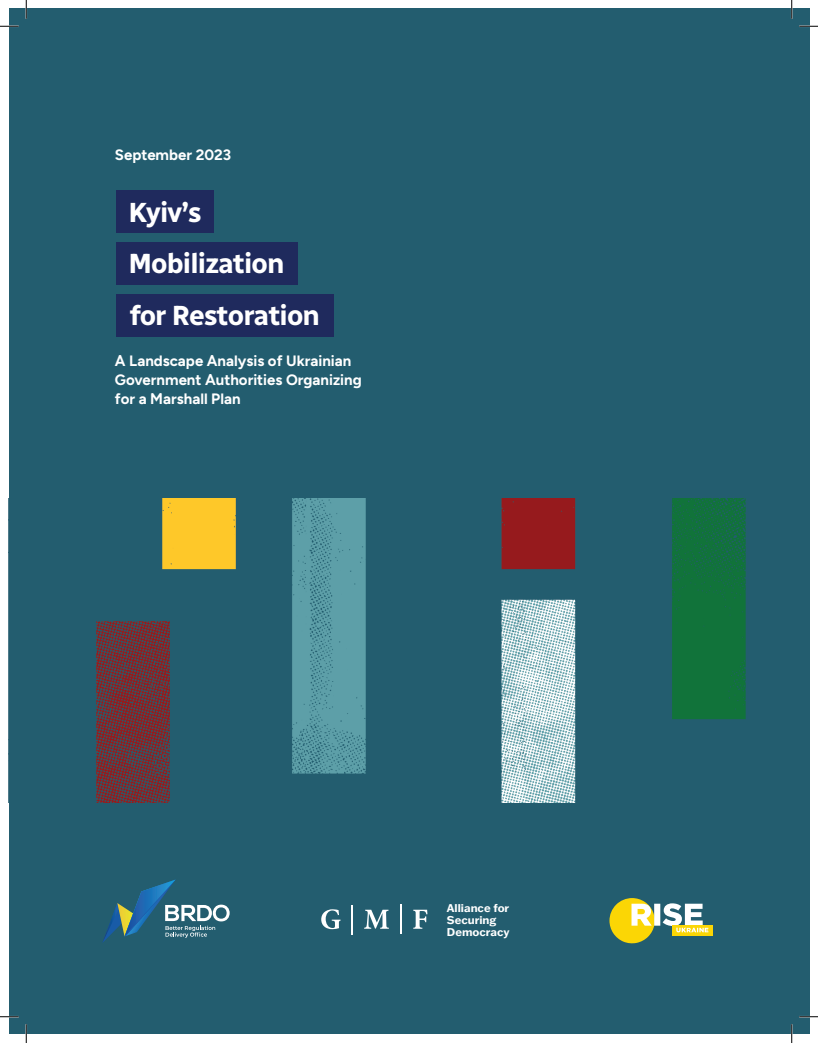
<style>
.page{position:relative;width:818px;height:1043px;background:#fff}
.page>*{position:absolute;margin:0;border:0;box-sizing:border-box;transform-origin:0 0}
.t1{font:700 27.62px "Radio Canada";letter-spacing:-.03em;color:#fff}
.t2{font:700 15px/18.8px "Figtree";color:#fff}
.t3{font:700 11px/11.8px "Franklin Gothic ATF";color:#fff}
</style>
<div class="page">
<div style="left:9px;top:9px;width:800px;height:1025px;background:#235d6f"></div>
<img style="left:96px;top:498px;width:650px;height:304px">
<div style="left:116px;top:190px;width:98px;height:43px;background:#1f2a5d"></div>
<div style="left:116px;top:242px;width:181px;height:43px;background:#1f2a5d"></div>
<div style="left:116px;top:294px;width:218px;height:43px;background:#1f2a5d"></div>
<svg style="left:321px;top:909px;width:19px;height:20px"></svg>
<hr style="left:351px;top:904px;width:2px;height:30px;background:#fff">
<svg style="left:364px;top:909px;width:25px;height:19px"></svg>
<hr style="left:400px;top:904px;width:2px;height:30px;background:#fff">
<svg style="left:413px;top:909px;width:14px;height:19px"></svg>
<svg style="left:708px;top:925px;width:4px;height:10px"></svg>
<svg style="left:609px;top:898px;width:99px;height:45px"></svg>
<svg style="left:102px;top:879px;width:128px;height:64px"></svg>
<svg style="left:0;top:25px;width:19px;height:2px"></svg>
<svg style="left:799px;top:25px;width:19px;height:2px"></svg>
<svg style="left:0;top:1016px;width:19px;height:1px"></svg>
<svg style="left:799px;top:1015px;width:19px;height:2px"></svg>
<svg style="left:25px;top:0;width:2px;height:19px"></svg>
<svg style="left:25px;top:1024px;width:2px;height:18px"></svg>
<svg style="left:790px;top:0;width:2px;height:19px"></svg>
<svg style="left:790px;top:1024px;width:2px;height:18px"></svg>
<p class="t2" style="left:115px;top:145px;width:118px">September 2023</p>
<p class="t1" style="left:129px;top:190px;width:74px">Kyiv’s</p>
<p class="t1" style="left:128px;top:242px;width:158px">Mobilization</p>
<p class="t1" style="left:130px;top:294px;width:192px">for Restoration</p>
<p class="t2" style="left:115px;top:351px;width:248px">A Landscape Analysis of Ukrainian<br>Government Authorities Organizing for a Marshall Plan</p>
<p class="t3" style="left:447px;top:902px;width:64px">Alliance for<br>Securing<br>Democracy</p>
</div>
